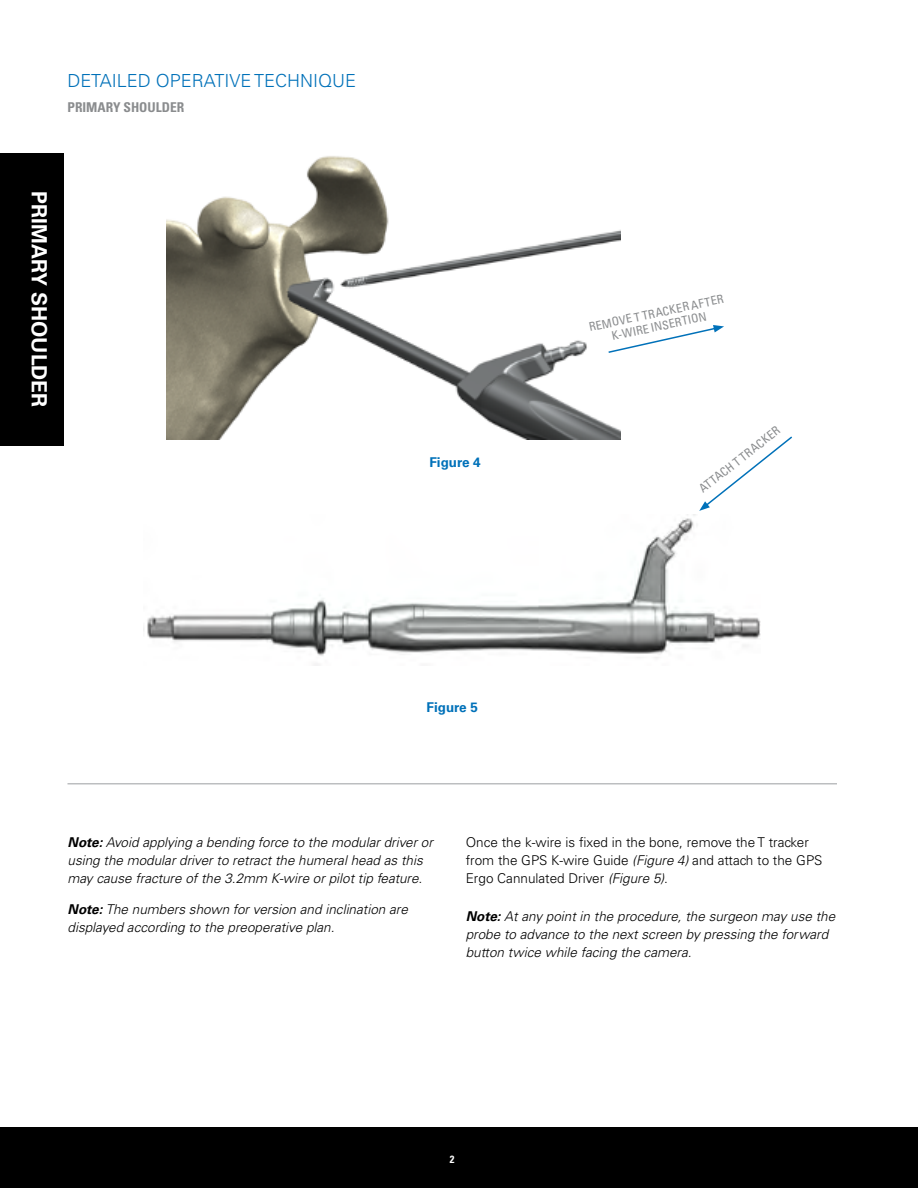
<style>
.page{position:relative;width:918px;height:1188px;background:#fff}
.page>*{position:absolute;margin:0;border:0;box-sizing:border-box;transform-origin:0 0}
.t1{font:700 21px "Univers LT Std";color:#fff}
.t2{font:300 18px "Univers LT Std";color:#0071b9}
.t3{font:italic 300 13.5px/18px "Univers LT Std";color:#000}
.t4{font:300 13.5px/18px "Univers LT Std";color:#000}
.t5{font:700 condensed 13.5px "Univers LT Std";color:#8a8c8e}
.t6{font:700 13.5px "Univers LT Std";color:#0071b9}
.t7{font:condensed 12px/13.5px "Univers LT Std";color:#8a8c8e;text-align:center}
.t8{font:700 condensed 10.5px "Univers LT Std";color:#fff}
.s1{font-weight:700}
.s2{font-style:italic}
</style>
<div class="page">
<div style="left:0;top:1127px;width:918px;height:61px;background:#000"></div>
<hr style="left:68px;top:783px;width:769px;height:1px;background:#bcbec0">
<div style="left:0;top:153px;width:64px;height:293px;background:#000"></div>
<img style="left:147px;top:515px;width:614px;height:151px">
<img style="left:166px;top:156px;width:455px;height:284px">
<svg style="left:607px;top:325px;width:117px;height:29px"></svg>
<svg style="left:699px;top:436px;width:93px;height:75px"></svg>
<h2 class="t2" style="left:68px;top:70px;width:290px">DETAILED OPERATIVE TECHNIQUE</h2>
<p class="t5" style="left:68px;top:98px;width:118px">PRIMARY SHOULDER</p>
<h1 class="t1" style="left:51px;top:191px;width:218px;rotate:90deg">PRIMARY SHOULDER</h1>
<p class="t6" style="left:429px;top:454px;width:53px">Figure 4</p>
<p class="t7" style="left:588px;top:320px;width:139px;rotate:-12deg">REMOVE T TRACKER AFTER<br>K-WIRE INSERTION</p>
<p class="t7" style="left:696px;top:485px;width:101px;rotate:-38deg">ATTACH T TRACKER</p>
<p class="t6" style="left:427px;top:699px;width:53px">Figure 5</p>
<p class="t3" style="left:68px;top:833px;width:367px"><span class="s1">Note:</span> Avoid applying a bending force to the modular driver or using the modular driver to retract the humeral head as this may cause fracture of the 3.2mm K-wire or pilot tip feature.</p>
<p class="t3" style="left:68px;top:901px;width:342px"><span class="s1">Note:</span> The numbers shown for version and inclination are displayed according to the preoperative plan.</p>
<p class="t4" style="left:466px;top:833px;width:358px">Once the k-wire is fixed in the bone, remove the T tracker from the GPS K-wire Guide <span class="s2">(Figure 4)</span> and attach to the GPS<br>Ergo Cannulated Driver <span class="s2">(Figure 5)</span>.</p>
<p class="t3" style="left:466px;top:907px;width:371px"><span class="s1">Note:</span> At any point in the procedure, the surgeon may use the probe to advance to the next screen by pressing the forward button twice while facing the camera.</p>
<p class="t8" style="left:450px;top:1153px;width:6px">2</p>
</div>
